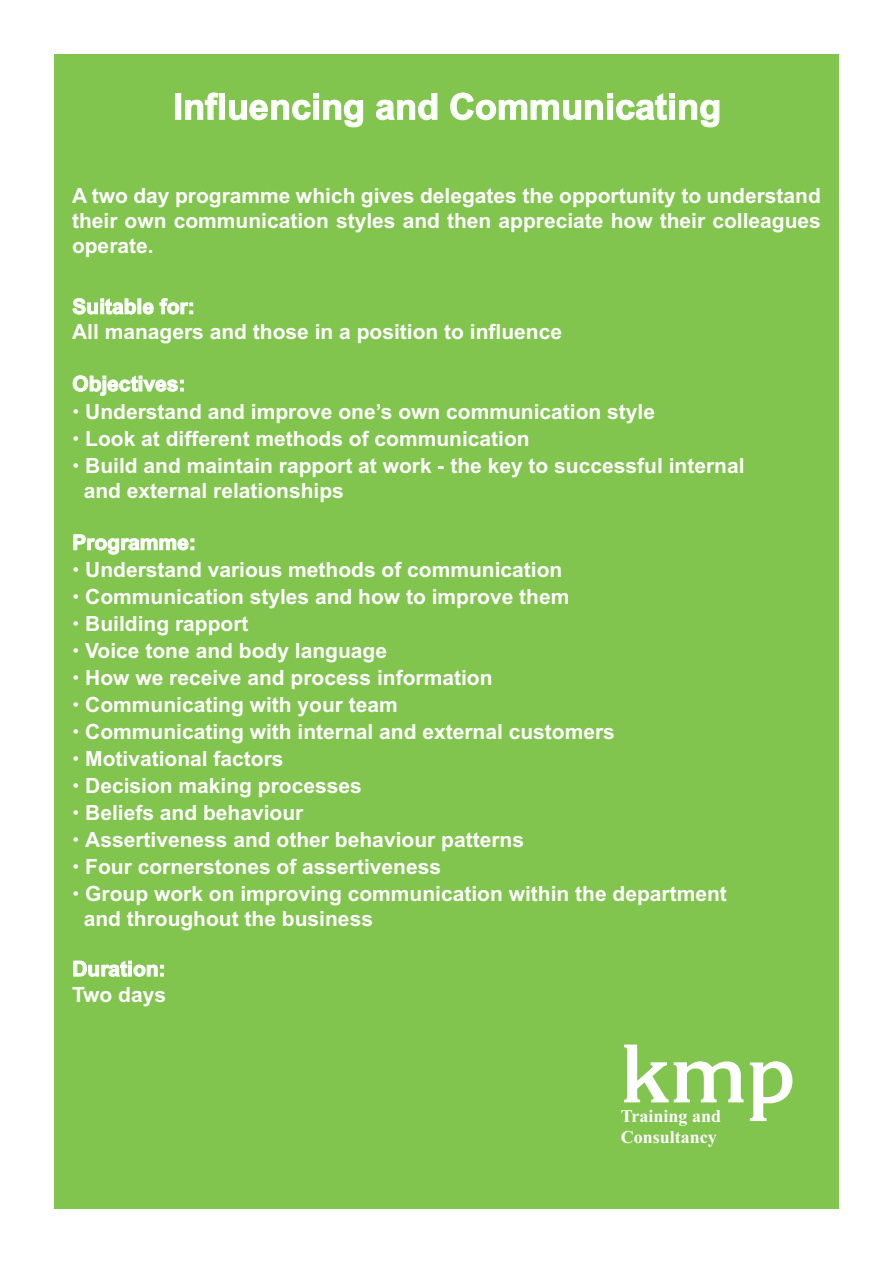
<style>
.page{position:relative;width:893px;height:1263px;background:#fff}
.page>*{position:absolute;margin:0;border:0;box-sizing:border-box;transform-origin:0 0}
.t1{font:700 81px "Krone";color:#fff}
.t2{font:700 36px "Arial";color:#fff}
.t3{font:700 21px/25.2px "Arial";color:#fff}
.t4{font:700 18px/21.6px "Times New Roman";color:#fff}
.s1{font-family:"Helvetica"}
</style>
<div class="page">
<div style="left:54px;top:54px;width:785px;height:1155px;background:#81c44e"></div>
<h2 class="t2" style="left:173px;top:86px;width:550px">Influencing and Communicating</h2>
<p class="t3" style="left:72px;top:183px;width:750px;text-align:justify">A two day programme which gives delegates the opportunity to understand their own communication styles and then appreciate how their colleagues operate.</p>
<p class="t3" style="left:72px;top:294px;width:492px">Suitable for:<br>All managers and those in a position to influence</p>
<p class="t3" style="left:72px;top:371px;width:115px">Objectives:</p>
<p class="t3" style="left:72px;top:399px;width:585px"><span class="s1">•</span> Understand and improve one’s own communication style</p>
<p class="t3" style="left:72px;top:426px;width:459px"><span class="s1">•</span> Look at different methods of communication</p>
<p class="t3" style="left:84px;top:453px;width:662px;text-indent:-12px"><span class="s1">•</span> Build and maintain rapport at work - the key to successful internal and external relationships</p>
<p class="t3" style="left:72px;top:530px;width:125px">Programme:</p>
<p class="t3" style="left:72px;top:557px;width:492px"><span class="s1">•</span> Understand various methods of communication</p>
<p class="t3" style="left:72px;top:584px;width:499px"><span class="s1">•</span> Communication styles and how to improve them</p>
<p class="t3" style="left:72px;top:611px;width:178px"><span class="s1">•</span> Building rapport</p>
<p class="t3" style="left:72px;top:638px;width:316px"><span class="s1">•</span> Voice tone and body language</p>
<p class="t3" style="left:72px;top:665px;width:422px"><span class="s1">•</span> How we receive and process information</p>
<p class="t3" style="left:72px;top:692px;width:327px"><span class="s1">•</span> Communicating with your team</p>
<p class="t3" style="left:72px;top:719px;width:544px"><span class="s1">•</span> Communicating with internal and external customers</p>
<p class="t3" style="left:72px;top:746px;width:213px"><span class="s1">•</span> Motivational factors</p>
<p class="t3" style="left:72px;top:773px;width:291px"><span class="s1">•</span> Decision making processes</p>
<p class="t3" style="left:72px;top:800px;width:233px"><span class="s1">•</span> Beliefs and behaviour</p>
<p class="t3" style="left:72px;top:827px;width:453px"><span class="s1">•</span> Assertiveness and other behaviour patterns</p>
<p class="t3" style="left:72px;top:854px;width:371px"><span class="s1">•</span> Four cornerstones of assertiveness</p>
<p class="t3" style="left:84px;top:881px;width:645px;text-indent:-12px"><span class="s1">•</span> Group work on improving communication within the department and throughout the business</p>
<p class="t3" style="left:72px;top:956px;width:96px;line-height:25.7px">Duration:<br>Two days</p>
<h1 class="t1" style="left:621px;top:1027px;width:177px">kmp</h1>
<p class="t4" style="left:621px;top:1105px;width:102px">Training and<br>Consultancy</p>
</div>
